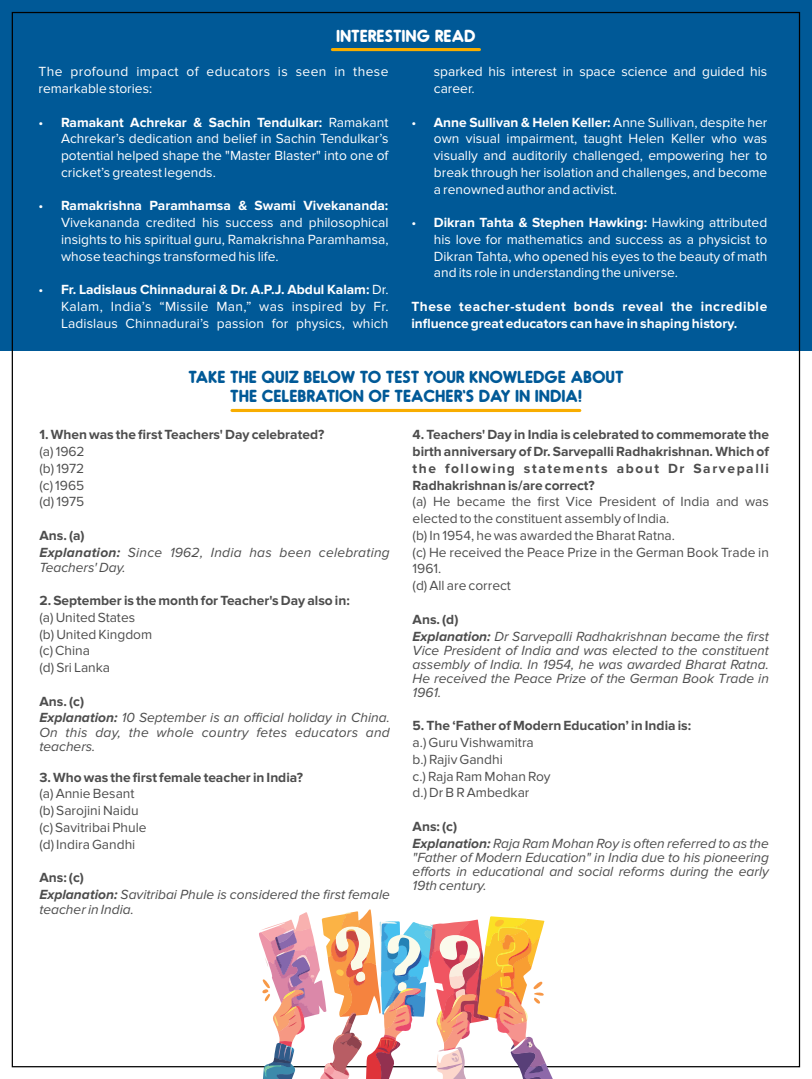
<style>
.page{position:relative;width:812px;height:1079px;background:#fff}
.page>*{position:absolute;margin:0;border:0;box-sizing:border-box;transform-origin:0 0}
.t1{font:700 16.5px/18.8px "Oduda";color:#005997;text-align:center}
.t2{font:700 16.5px "Oduda";color:#fff}
.t3{font:13.75px/16.8px "Proxima Nova";color:#fff;text-align:justify}
.t4{font:italic 13.75px/13.8px "Proxima Nova";color:#4d4d4d}
.t5{font:13.75px/16.8px "Proxima Nova";color:#4d4d4d}
.t6{font:700 13.75px/16.8px "Proxima Nova";color:#4d4d4d;text-align:justify}
.t7{font:italic 13.75px/16.8px "Proxima Nova";letter-spacing:.02em;color:#4d4d4d}
.t8{font:700 13.75px/16.8px "Proxima Nova";letter-spacing:.02em;color:#fff}
.t9{font:13.75px/16.8px "Proxima Nova";letter-spacing:.03em;color:#fff}
.s1{font-weight:700}
.s2{font-weight:700;font-style:normal}
</style>
<div class="page">
<div style="left:0;top:0;width:811px;height:350px;background:#005997"></div>
<hr style="left:332px;top:48px;width:147px;height:3px;background:#f8ad00">
<hr style="left:232px;top:409px;width:347px;height:3px;background:#f8ad00">
<img style="left:258px;top:909px;width:294px;height:170px">
<p class="t2" style="left:336px;top:29px;width:141px">INTERESTING READ</p>
<p class="t9" style="left:38px;top:64px;width:351px">The profound impact of educators is seen in these remarkable stories:</p>
<p class="t3" style="left:61px;top:114px;width:329px;text-indent:-22px">• <span class="s1">Ramakant Achrekar &amp; Sachin Tendulkar:</span> Ramakant Achrekar’s dedication and belief in Sachin Tendulkar’s potential helped shape the "Master Blaster" into one of cricket’s greatest legends.</p>
<p class="t3" style="left:61px;top:198px;width:329px;text-indent:-22px">• <span class="s1">Ramakrishna Paramhamsa &amp; Swami Vivekananda:<br></span>Vivekananda credited his success and philosophical insights to his spiritual guru, Ramakrishna Paramhamsa, whose teachings transformed his life.</p>
<p class="t3" style="left:61px;top:282px;width:329px;text-indent:-22px">• <span class="s1">Fr. Ladislaus Chinnadurai &amp; Dr. A.P.J. Abdul Kalam:</span> Dr.<br>Kalam, India’s “Missile Man,” was inspired by Fr.<br>Ladislaus Chinnadurai’s passion for physics, which</p>
<p class="t3" style="left:433px;top:64px;width:335px">sparked his interest in space science and guided his career.</p>
<p class="t3" style="left:433px;top:114px;width:335px;text-indent:-22px">• <span class="s1">Anne Sullivan &amp; Helen Keller:</span> Anne Sullivan, despite her own visual impairment, taught Helen Keller who was visually and auditorily challenged, empowering her to break through her isolation and challenges, and become a renowned author and activist.</p>
<p class="t3" style="left:433px;top:215px;width:335px;text-indent:-22px">• <span class="s1">Dikran Tahta &amp; Stephen Hawking:</span> Hawking attributed his love for mathematics and success as a physicist to Dikran Tahta, who opened his eyes to the beauty of math and its role in understanding the universe.</p>
<p class="t8" style="left:411px;top:298px;width:357px">These teacher-student bonds reveal the incredible influence great educators can have in shaping history.</p>
<p class="t1" style="left:188px;top:369px;width:436px">TAKE THE QUIZ BELOW TO TEST YOUR KNOWLEDGE ABOUT<br>THE CELEBRATION OF TEACHER'S DAY IN INDIA!</p>
<p class="t6" style="left:39px;top:427px;width:286px">1. When was the first Teachers' Day celebrated?</p>
<p class="t5" style="left:39px;top:444px;width:47px;text-align:justify">(a) 1962 (b) 1972 (c) 1965 (d) 1975</p>
<p class="t7" style="left:39px;top:527px;width:351px"><span class="s2">Ans. (a)<br></span><span class="s1">Explanation:</span> Since 1962, India has been celebrating</p>
<p class="t4" style="left:39px;top:561px;width:88px">Teachers' Day.</p>
<p class="t6" style="left:39px;top:593px;width:312px">2. September is the month for Teacher's Day also in:</p>
<p class="t5" style="left:39px;top:609px;width:114px">(a) United States (b) United Kingdom (c) China<br>(d) Sri Lanka</p>
<p class="t4" style="left:39px;top:693px;width:351px;line-height:16.8px"><span class="s2">Ans. (c)<br></span><span class="s1">Explanation:</span> 10 September is an official holiday in China.</p>
<p class="t7" style="left:39px;top:726px;width:351px;line-height:13.8px">On this day, the whole country fetes educators and teachers.</p>
<p class="t6" style="left:39px;top:769px;width:265px">3. Who was the first female teacher in India?</p>
<p class="t5" style="left:39px;top:786px;width:109px">(a) Annie Besant (b) Sarojini Naidu (c) Savitribai Phule (d) Indira Gandhi</p>
<p class="t4" style="left:39px;top:870px;width:351px;line-height:16.8px"><span class="s2">Ans: (c)<br></span><span class="s1">Explanation:</span> Savitribai Phule is considered the first female</p>
<p class="t4" style="left:39px;top:903px;width:96px">teacher in India.</p>
<p class="t6" style="left:412px;top:427px;width:357px">4. Teachers' Day in India is celebrated to commemorate the birth anniversary of Dr. Sarvepalli Radhakrishnan. Which of the following statements about Dr Sarvepalli Radhakrishnan is/are correct?</p>
<p class="t5" style="left:412px;top:494px;width:357px">(a) He became the first Vice President of India and was elected to the constituent assembly of India.<br>(b) In 1954, he was awarded the Bharat Ratna.<br>(c) He received the Peace Prize in the German Book Trade in 1961.<br>(d) All are correct</p>
<p class="t4" style="left:412px;top:611px;width:357px;line-height:16.8px"><span class="s2">Ans. (d)<br></span><span class="s1">Explanation:</span> Dr Sarvepalli Radhakrishnan became the first</p>
<p class="t4" style="left:412px;top:644px;width:357px;text-align:justify">Vice President of India and was elected to the constituent assembly of India. In 1954, he was awarded Bharat Ratna.<br>He received the Peace Prize of the German Book Trade in 1961.</p>
<p class="t6" style="left:412px;top:718px;width:280px">5. The ‘Father of Modern Education’ in India is:</p>
<p class="t5" style="left:412px;top:734px;width:139px">a.) Guru Vishwamitra b.) Rajiv Gandhi<br>c.) Raja Ram Mohan Roy d.) Dr B R Ambedkar</p>
<p class="t4" style="left:412px;top:818px;width:357px;line-height:16.8px"><span class="s2">Ans: (c)<br></span><span class="s1">Explanation:</span> Raja Ram Mohan Roy is often referred to as the</p>
<p class="t4" style="left:412px;top:851px;width:357px;text-align:justify">"Father of Modern Education" in India due to his pioneering efforts in educational and social reforms during the early 19th century.</p>
</div>
